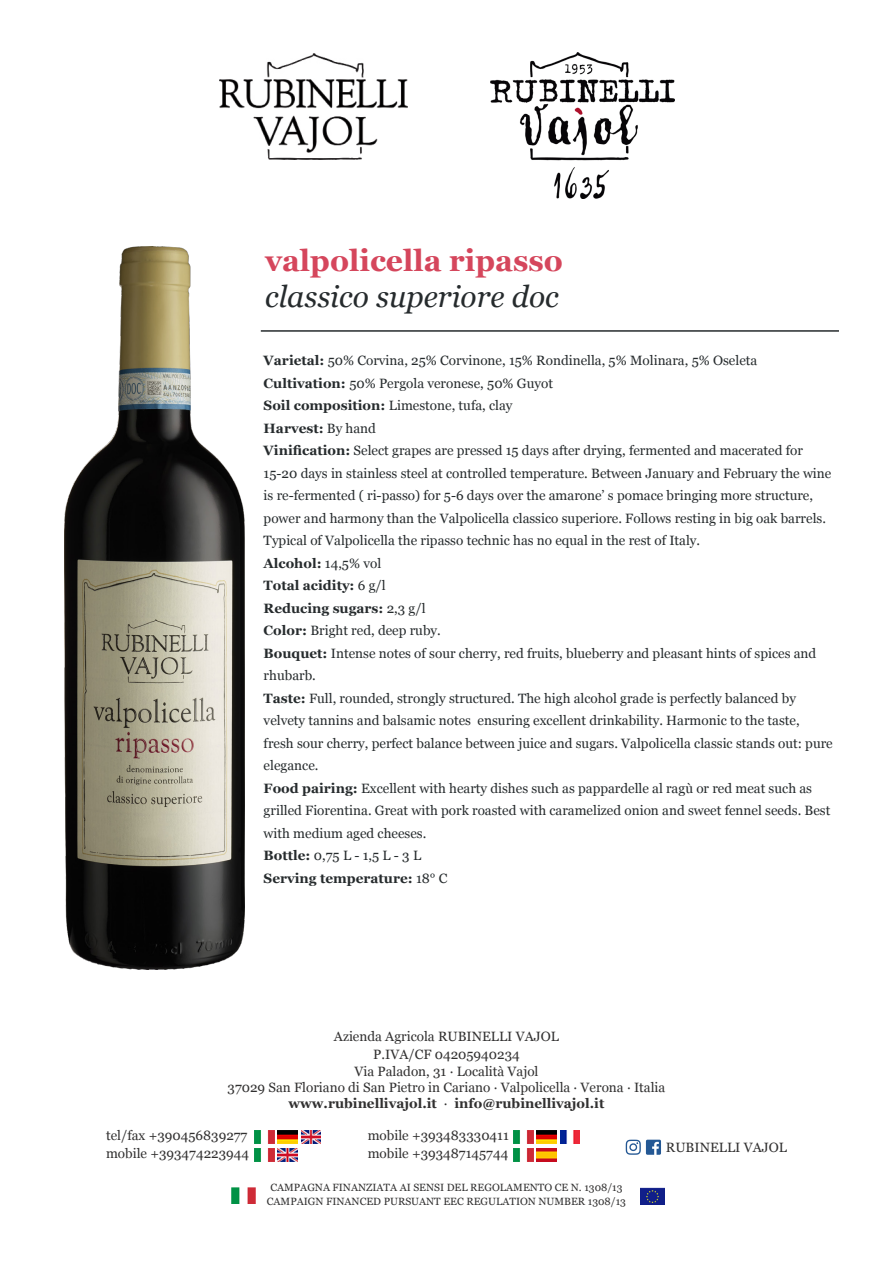
<style>
.page{position:relative;width:893px;height:1263px;background:#fff}
.page>*{position:absolute;margin:0;border:0;box-sizing:border-box;transform-origin:0 0}
.t1{font:italic 30px "Georgia";color:#262b2d}
.t2{font:700 30px "Georgia";color:#d5465c}
.t3{font:13.5px/22.5px "Georgia";color:#262b2d}
.t4{font:13.5px/18px "Georgia";color:#313030;text-align:center}
.t5{font:700 13.5px "Georgia";color:#262b2d}
.t6{font:10.5px/13.5px "Georgia";color:#313030;text-align:center}
.s1{font-weight:700}
.s2{font-weight:400}
</style>
<div class="page">
<img style="left:220px;top:54px;width:187px;height:105px">
<img style="left:490px;top:53px;width:185px;height:146px">
<img style="left:231px;top:1188px;width:25px;height:16px">
<img style="left:640px;top:1188px;width:24px;height:16px">
<img style="left:560px;top:1130px;width:20px;height:13px">
<img style="left:537px;top:1130px;width:19px;height:13px">
<img style="left:537px;top:1149px;width:19px;height:13px">
<img style="left:513px;top:1130px;width:20px;height:13px">
<img style="left:513px;top:1149px;width:20px;height:13px">
<img style="left:278px;top:1130px;width:20px;height:13px">
<img style="left:278px;top:1149px;width:20px;height:13px">
<img style="left:301px;top:1130px;width:20px;height:13px">
<img style="left:254px;top:1130px;width:20px;height:13px">
<img style="left:254px;top:1149px;width:20px;height:13px">
<svg style="left:626px;top:1140px;width:35px;height:15px"></svg>
<hr style="left:261px;top:330px;width:578px;height:2px;background:#262b2d">
<img style="left:65px;top:247px;width:179px;height:722px">
<p class="t2" style="left:265px;top:238px;width:299px">valpolicella ripasso</p>
<p class="t1" style="left:265px;top:275px;width:295px">classico superiore doc</p>
<p class="t3" style="left:264px;top:349px;width:495px"><span class="s1">Varietal:</span> 50% Corvina, 25% Corvinone, 15% Rondinella, 5% Molinara, 5% Oseleta</p>
<p class="t3" style="left:264px;top:371px;width:291px"><span class="s1">Cultivation:</span> 50% Pergola veronese, 50% Guyot</p>
<p class="t3" style="left:264px;top:394px;width:250px"><span class="s1">Soil composition:</span> Limestone, tufa, clay</p>
<p class="t5" style="left:264px;top:418px;width:114px">Harvest: <span class="s2">By hand</span></p>
<p class="t3" style="left:264px;top:439px;width:569px"><span class="s1">Vinification:</span> Select grapes are pressed 15 days after drying, fermented and macerated for 15-20 days in stainless steel at controlled temperature. Between January and February the wine is re-fermented ( ri-passo) for 5-6 days over the amarone’ s pomace bringing more structure, power and harmony than the Valpolicella classico superiore. Follows resting in big oak barrels.<br>Typical of Valpolicella the ripasso technic has no equal in the rest of Italy.</p>
<p class="t5" style="left:264px;top:553px;width:119px">Alcohol: <span class="s2">14,5% vol</span></p>
<p class="t5" style="left:264px;top:575px;width:124px">Total acidity: <span class="s2">6 g/l</span></p>
<p class="t5" style="left:264px;top:598px;width:164px">Reducing sugars: <span class="s2">2,3 g/l</span></p>
<p class="t3" style="left:264px;top:619px;width:179px"><span class="s1">Color:</span> Bright red, deep ruby.</p>
<p class="t3" style="left:264px;top:641px;width:554px"><span class="s1">Bouquet:</span> Intense notes of sour cherry, red fruits, blueberry and pleasant hints of spices and rhubarb.</p>
<p class="t3" style="left:264px;top:686px;width:571px"><span class="s1">Taste:</span> Full, rounded, strongly structured. The high alcohol grade is perfectly balanced by velvety tannins and balsamic notes ensuring excellent drinkability. Harmonic to the taste, fresh sour cherry, perfect balance between juice and sugars. Valpolicella classic stands out: pure elegance.</p>
<p class="t3" style="left:264px;top:776px;width:568px"><span class="s1">Food pairing:</span> Excellent with hearty dishes such as pappardelle al ragù or red meat such as grilled Fiorentina. Great with pork roasted with caramelized onion and sweet fennel seeds. Best with medium aged cheeses.</p>
<p class="t3" style="left:264px;top:844px;width:159px"><span class="s1">Bottle:</span> 0,75 L - 1,5 L - 3 L</p>
<p class="t5" style="left:264px;top:868px;width:185px">Serving temperature: <span class="s2">18° C</span></p>
<p class="t4" style="left:334px;top:1027px;width:227px">Azienda Agricola RUBINELLI VAJOL<br>P.IVA/CF 04205940234</p>
<p class="t4" style="left:228px;top:1062px;width:439px;line-height:16.2px">Via Paladon, 31 · Località Vajol<br>37029 San Floriano di San Pietro in Cariano · Valpolicella · Verona · Italia <span class="s1">www.rubinellivajol.it</span> · <span class="s1">info@rubinellivajol.it</span></p>
<p class="t4" style="left:106px;top:1126px;width:145px;text-align:left">tel/fax +390456839277 mobile +393474223944</p>
<p class="t4" style="left:368px;top:1126px;width:143px;text-align:left">mobile +393483330411 mobile +393487145744</p>
<p class="t6" style="left:267px;top:1180px;width:361px">CAMPAGNA FINANZIATA AI SENSI DEL REGOLAMENTO CE N. 1308/13<br>CAMPAIGN FINANCED PURSUANT EEC REGULATION NUMBER 1308/13</p>
<p class="t4" style="left:666px;top:1138px;width:123px">RUBINELLI VAJOL</p>
</div>
